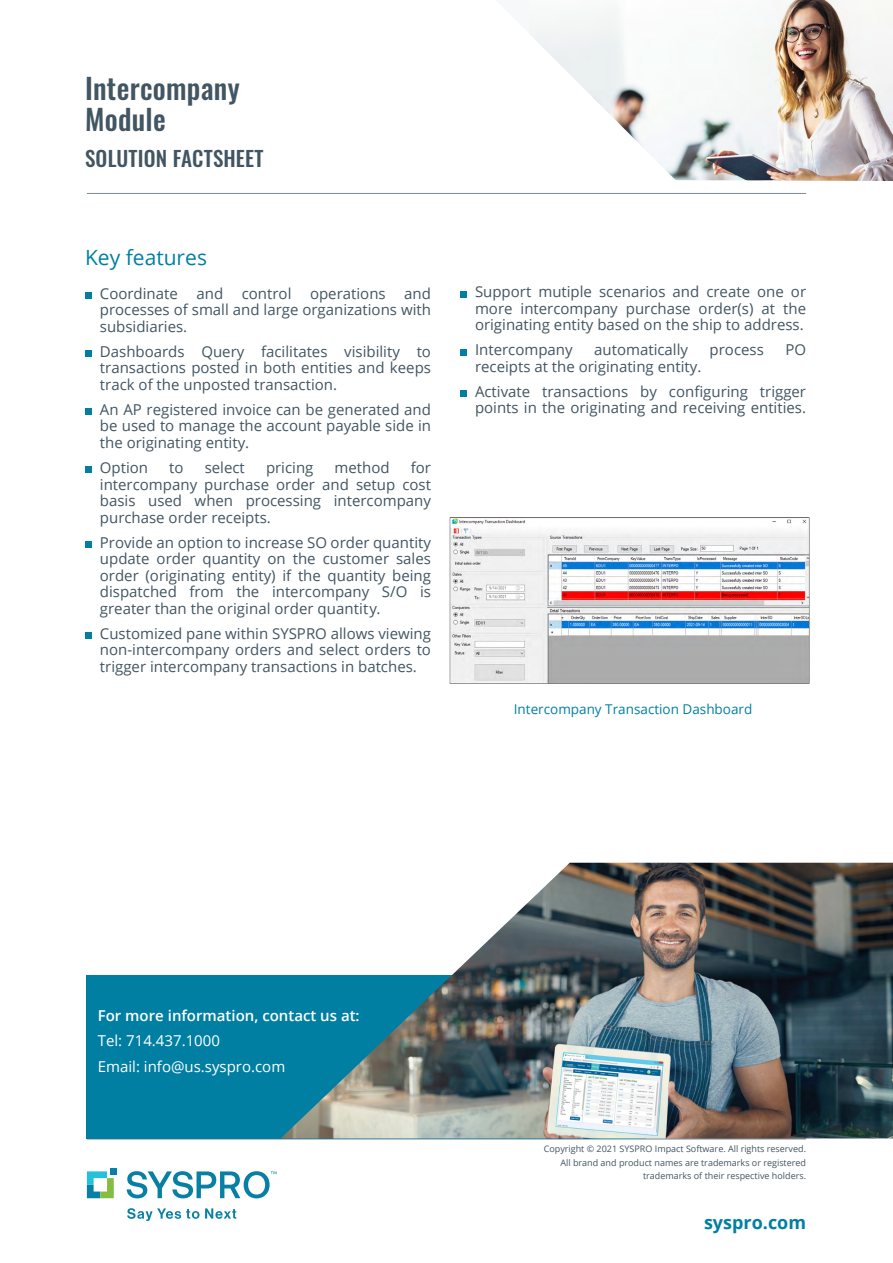
<style>
.page{position:relative;width:893px;height:1263px;background:#fff}
.page>*{position:absolute;margin:0;border:0;box-sizing:border-box;transform-origin:0 0}
.t1{font:28.5px/31.5px "Oswald";letter-spacing:.01em;color:#425563}
.t2{font:21px "Oswald";letter-spacing:.01em;color:#425563}
.t3{font:21px "Open Sans";color:#007fa3}
.t4{font:700 18px "Open Sans";color:#007fa3}
.t5{font:15px/16.5px "Open Sans";color:#425563;text-align:justify}
.t6{font:15px/25.5px "Open Sans";color:#fff}
.t7{font:600 15px "Open Sans";color:#fff}
.t8{font:13.5px "Open Sans";color:#007fa3}
.t9{font:9px/13.5px "Open Sans";color:#425563;text-align:right}
</style>
<div class="page">
<hr style="left:87px;top:1138px;width:719px;height:1px;background:#425563">
<div style="left:110px;top:1168px;width:7px;height:7px;background:#087fa4"></div>
<svg style="left:87px;top:1171px;width:27px;height:27px"></svg>
<svg style="left:127px;top:1171px;width:149px;height:27px"></svg>
<svg style="left:127px;top:1208px;width:109px;height:13px"></svg>
<hr style="left:87px;top:193px;width:719px;height:1px;background:#425563">
<img style="left:530px;top:0;width:363px;height:181px">
<div style="left:85px;top:292px;width:6px;height:7px;background:#007fa3"></div>
<div style="left:85px;top:350px;width:6px;height:7px;background:#007fa3"></div>
<div style="left:85px;top:408px;width:6px;height:7px;background:#007fa3"></div>
<div style="left:85px;top:466px;width:6px;height:7px;background:#007fa3"></div>
<svg style="left:85px;top:541px;width:6px;height:6px"></svg>
<svg style="left:85px;top:632px;width:6px;height:6px"></svg>
<div style="left:86px;top:975px;width:559px;height:163px;background:#007fa3"></div>
<img style="left:281px;top:863px;width:612px;height:275px">
<svg style="left:460px;top:291px;width:6px;height:6px"></svg>
<svg style="left:460px;top:349px;width:6px;height:6px"></svg>
<div style="left:460px;top:390px;width:6px;height:7px;background:#007fa3"></div>
<img style="left:449px;top:517px;width:361px;height:167px">
<h1 class="t1" style="left:85px;top:69px;width:156px">Intercompany<br>Module</h1>
<h2 class="t2" style="left:85px;top:140px;width:180px">SOLUTION FACTSHEET</h2>
<h2 class="t3" style="left:85px;top:243px;width:123px">Key features</h2>
<p class="t5" style="left:100px;top:285px;width:333px">Coordinate and control operations and processes of small and large organizations with subsidiaries.</p>
<p class="t5" style="left:100px;top:343px;width:333px">Dashboards Query facilitates visibility to transactions posted in both entities and keeps track of the unposted transaction.</p>
<p class="t5" style="left:100px;top:401px;width:333px">An AP registered invoice can be generated and be used to manage the account payable side in the originating entity.</p>
<p class="t5" style="left:100px;top:459px;width:50px">Option</p>
<p class="t5" style="left:169px;top:459px;width:16px">to</p>
<p class="t5" style="left:205px;top:459px;width:42px">select</p>
<p class="t5" style="left:266px;top:459px;width:49px">pricing</p>
<p class="t5" style="left:335px;top:459px;width:57px">method</p>
<p class="t5" style="left:100px;top:459px;width:333px;text-indent:311px">for intercompany purchase order and setup cost basis used when processing intercompany purchase order receipts.</p>
<p class="t5" style="left:100px;top:533px;width:333px">Provide an option to increase SO order quantity update order quantity on the customer sales order (originating entity) if the quantity being dispatched from the intercompany S/O is greater than the original order quantity.</p>
<p class="t5" style="left:100px;top:624px;width:333px">Customized pane within SYSPRO allows viewing non-intercompany orders and select orders to trigger intercompany transactions in batches.</p>
<p class="t5" style="left:475px;top:283px;width:333px">Support mutiple scenarios and create one or more intercompany purchase order(s) at the originating entity based on the ship to address.</p>
<p class="t5" style="left:475px;top:341px;width:99px">Intercompany</p>
<p class="t5" style="left:594px;top:341px;width:95px">automatically</p>
<p class="t5" style="left:710px;top:341px;width:56px">process</p>
<p class="t5" style="left:785px;top:341px;width:22px">PO</p>
<p class="t5" style="left:475px;top:354px;width:333px;line-height:25px">receipts at the originating entity.<br>Activate transactions by configuring trigger</p>
<p class="t5" style="left:475px;top:399px;width:333px">points in the originating and receiving entities.</p>
<p class="t8" style="left:514px;top:700px;width:240px">Intercompany Transaction Dashboard</p>
<p class="t7" style="left:98px;top:1005px;width:263px">For more information, contact us at:</p>
<p class="t6" style="left:98px;top:1028px;width:189px">Tel: 714.437.1000<br>Email: info@us.syspro.com</p>
<p class="t9" style="left:544px;top:1142px;width:264px">Copyright © 2021 SYSPRO Impact Software. All rights reserved.<br>All brand and product names are trademarks or registered trademarks of their respective holders.</p>
<p class="t4" style="left:704px;top:1210px;width:104px">syspro.com</p>
</div>
